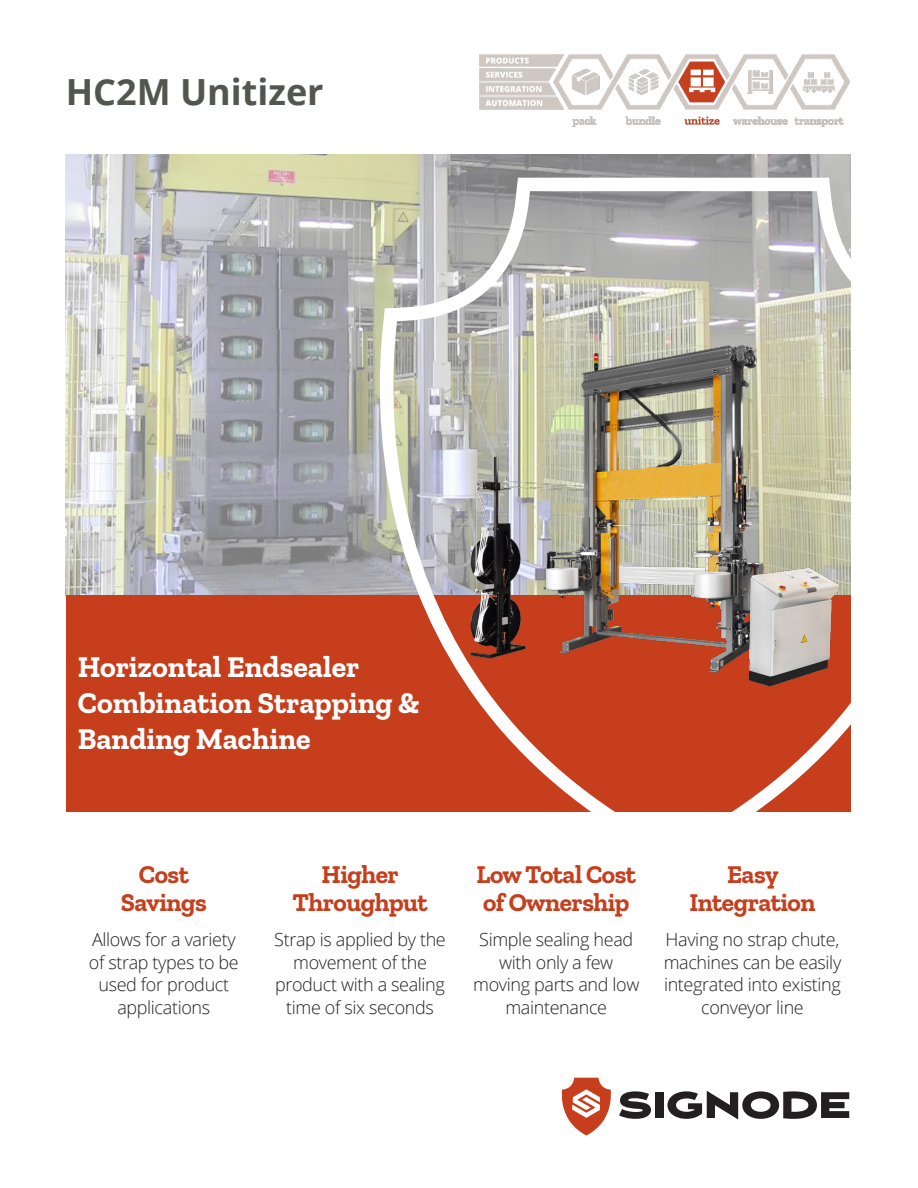
<style>
.page{position:relative;width:918px;height:1188px;background:#fff}
.page>*{position:absolute;margin:0;border:0;box-sizing:border-box;transform-origin:0 0}
.t1{font:700 36px "Open Sans";color:#52564f}
.t2{font:700 30px/36px "Zilla Slab";color:#fff}
.t3{font:700 25.5px/28.5px "Zilla Slab";letter-spacing:-.02em;color:#c63e1c;text-align:center}
.t4{font:300 18px/22.5px "Open Sans";letter-spacing:-.02em;color:#231f20;text-align:center}
</style>
<div class="page">
<img style="left:66px;top:155px;width:785px;height:440px">
<div style="left:66px;top:595px;width:785px;height:217px;background:#c63e1c"></div>
<svg style="left:562px;top:1078px;width:49px;height:58px"></svg>
<svg style="left:619px;top:1091px;width:32px;height:28px"></svg>
<div style="left:655px;top:1092px;width:8px;height:26px;background:#231f20"></div>
<svg style="left:667px;top:1091px;width:182px;height:29px"></svg>
<img style="left:479px;top:54px;width:371px;height:73px">
<svg style="left:366px;top:170px;width:485px;height:642px"></svg>
<img style="left:453px;top:331px;width:398px;height:361px">
<p class="t1" style="left:66px;top:66px;width:259px">HC2M Unitizer</p>
<p class="t2" style="left:78px;top:649px;width:283px">Horizontal Endsealer</p>
<p class="t2" style="left:78px;top:685px;width:343px">Combination Strapping &amp;<br>Banding Machine</p>
<p class="t3" style="left:121px;top:860px;width:87px">Cost<br>Savings</p>
<p class="t3" style="left:292px;top:860px;width:137px">Higher<br>Throughput</p>
<p class="t3" style="left:476px;top:860px;width:161px;text-align:left">Low Total Cost of Ownership</p>
<p class="t3" style="left:689px;top:860px;width:128px">Easy<br>Integration</p>
<p class="t4" style="left:89px;top:928px;width:151px">Allows for a variety of strap types to be used for product applications</p>
<p class="t4" style="left:274px;top:928px;width:173px">Strap is applied by the</p>
<p class="t4" style="left:473px;top:928px;width:168px">Simple sealing head with only a few moving parts and low maintenance</p>
<p class="t4" style="left:664px;top:928px;width:179px;text-align:left">Having no strap chute, machines can be easily</p>
<p class="t4" style="left:275px;top:950px;width:171px">movement of the product with a sealing time of six seconds</p>
<p class="t4" style="left:664px;top:973px;width:178px">integrated into existing</p>
<p class="t4" style="left:701px;top:995px;width:104px">conveyor line</p>
</div>
